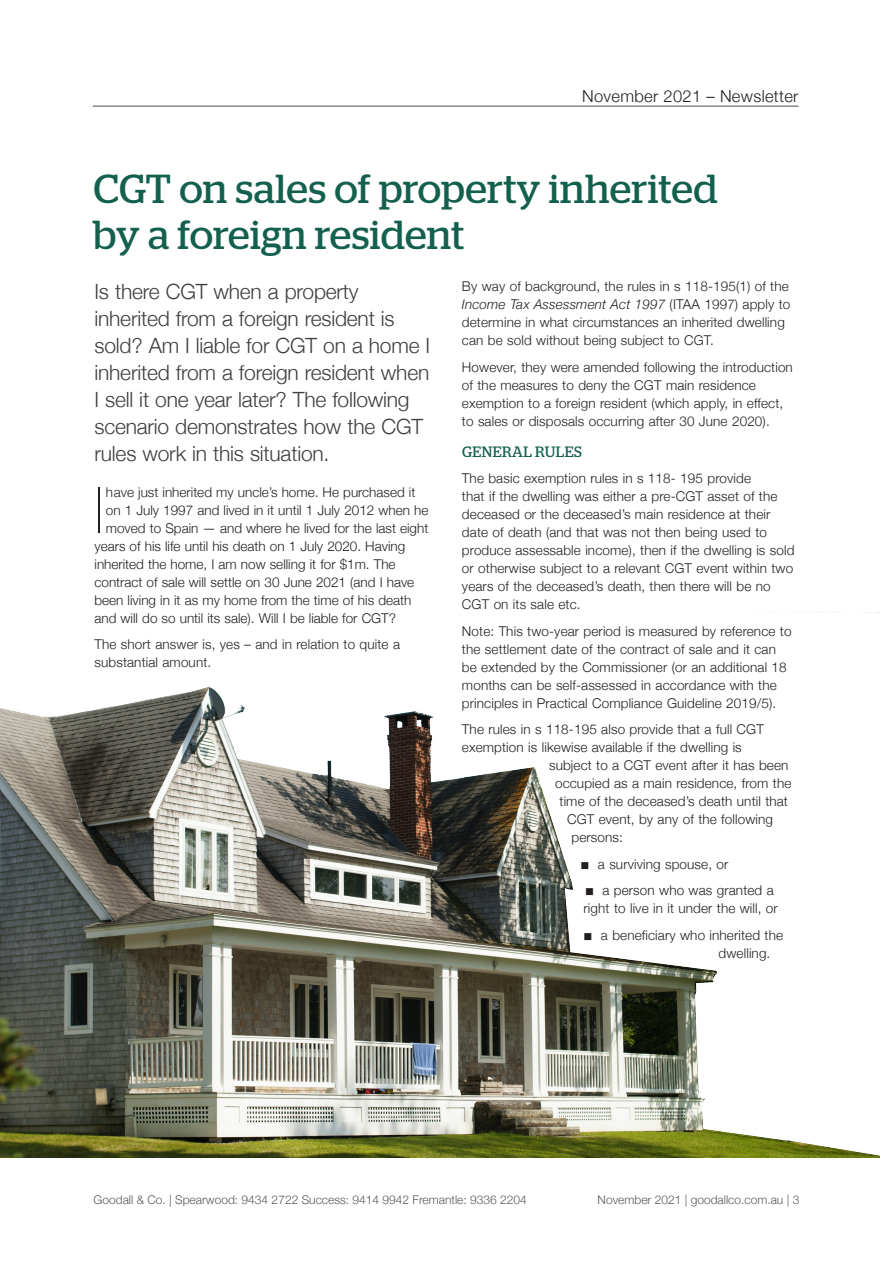
<style>
.page{position:relative;width:893px;height:1263px;background:#fff}
.page>*{position:absolute;margin:0;border:0;box-sizing:border-box;transform-origin:0 0}
.t1{font:200 63.9px "Helvetica Neue";color:#231f20}
.t2{font:40.5px/46.5px "Stag";letter-spacing:.005em;color:#14604e}
.t3{font:300 21px/27px "Helvetica Neue";letter-spacing:-.01em;color:#3e3e3f}
.t4{font:300 16.5px "Helvetica Neue";letter-spacing:.02em;color:#231f20}
.t5{font:15px "Stag";letter-spacing:.025em;color:#14604e}
.t6{font:300 13.5px/18px "Helvetica Neue";letter-spacing:.01em;color:#231f20}
.t7{font:300 12px "Helvetica Neue";color:#57585a}
.s1{font-style:italic}
</style>
<div class="page">
<hr style="left:93px;top:106px;width:705px;height:1px;background:#231f20">
<img style="left:0;top:612px;width:879px;height:545px">
<p class="t4" style="left:582px;top:83px;width:218px">November 2021 – Newsletter</p>
<h2 class="t2" style="left:94px;top:165px;width:626px">CGT on sales of property inherited by a foreign resident</h2>
<p class="t3" style="left:94px;top:276px;width:337px">Is there CGT when a property inherited from a foreign resident is sold? Am I liable for CGT on a home I inherited from a foreign resident when I sell it one year later? The following scenario demonstrates how the CGT rules work in this situation.</p>
<h1 class="t1" style="left:94px;top:460px;width:10px">I</h1>
<p class="t6" style="left:106px;top:482px;width:311px">have just inherited my uncle’s home. He purchased it</p>
<p class="t6" style="left:462px;top:276px;width:330px">By way of background, the rules in s 118-195(1) of the <span class="s1">Income Tax Assessment Act 1997</span> (ITAA 1997) apply to determine in what circumstances an inherited dwelling can be sold without being subject to CGT.</p>
<p class="t6" style="left:462px;top:357px;width:332px">However, they were amended following the introduction of the measures to deny the CGT main residence exemption to a foreign resident (which apply, in effect, to sales or disposals occurring after 30 June 2020).</p>
<p class="t5" style="left:462px;top:443px;width:121px">GENERAL RULES</p>
<p class="t6" style="left:462px;top:468px;width:334px">The basic exemption rules in s 118- 195 provide<br>that if the dwelling was either a pre-CGT asset of the deceased or the deceased’s main residence at their date of death (and that was not then being used to produce assessable income), then if the dwelling is sold or otherwise subject to a relevant CGT event within two years of the deceased’s death, then there will be no CGT on its sale etc.</p>
<p class="t6" style="left:462px;top:621px;width:331px">Note: This two-year period is measured by reference to the settlement date of the contract of sale and it can be extended by the Commissioner (or an additional 18 months can be self-assessed in accordance with the principles in Practical Compliance Guideline 2019/5).</p>
<p class="t6" style="left:462px;top:719px;width:303px">The rules in s 118-195 also provide that a full CGT</p>
<p class="t6" style="left:462px;top:737px;width:281px">exemption is likewise available if the dwelling is</p>
<p class="t6" style="left:549px;top:755px;width:241px">subject to a CGT event after it has been</p>
<p class="t6" style="left:555px;top:773px;width:238px">occupied as a main residence, from the</p>
<p class="t6" style="left:559px;top:791px;width:230px">time of the deceased’s death until that</p>
<p class="t6" style="left:567px;top:809px;width:208px">CGT event, by any of the following</p>
<p class="t6" style="left:571px;top:827px;width:53px">persons:</p>
<p class="t6" style="left:580px;top:854px;width:149px">■ a surviving spouse, or</p>
<p class="t6" style="left:584px;top:880px;width:196px">■ a person who was granted a right to live in it under the will, or</p>
<p class="t6" style="left:719px;top:925px;width:66px;text-indent:-135px">■ a beneficiary who inherited the dwelling.</p>
<p class="t6" style="left:106px;top:500px;width:324px">on 1 July 1997 and lived in it until 1 July 2012 when he</p>
<p class="t6" style="left:106px;top:518px;width:324px">moved to Spain — and where he lived for the last eight</p>
<p class="t6" style="left:94px;top:536px;width:312px">years of his life until his death on 1 July 2020. Having</p>
<p class="t6" style="left:94px;top:554px;width:303px">inherited the home, I am now selling it for $1m. The</p>
<p class="t6" style="left:94px;top:572px;width:321px">contract of sale will settle on 30 June 2021 (and I have</p>
<p class="t6" style="left:94px;top:590px;width:318px">been living in it as my home from the time of his death</p>
<p class="t6" style="left:94px;top:608px;width:303px">and will do so until its sale). Will I be liable for CGT?</p>
<p class="t6" style="left:94px;top:634px;width:307px">The short answer is, yes – and in relation to quite a substantial amount.</p>
<p class="t7" style="left:94px;top:1190px;width:435px">Goodall &amp; Co. | Spearwood: 9434 2722 Success: 9414 9942 Fremantle: 9336 2204</p>
<p class="t7" style="left:597px;top:1190px;width:203px">November 2021 | goodallco.com.au | 3</p>
</div>
